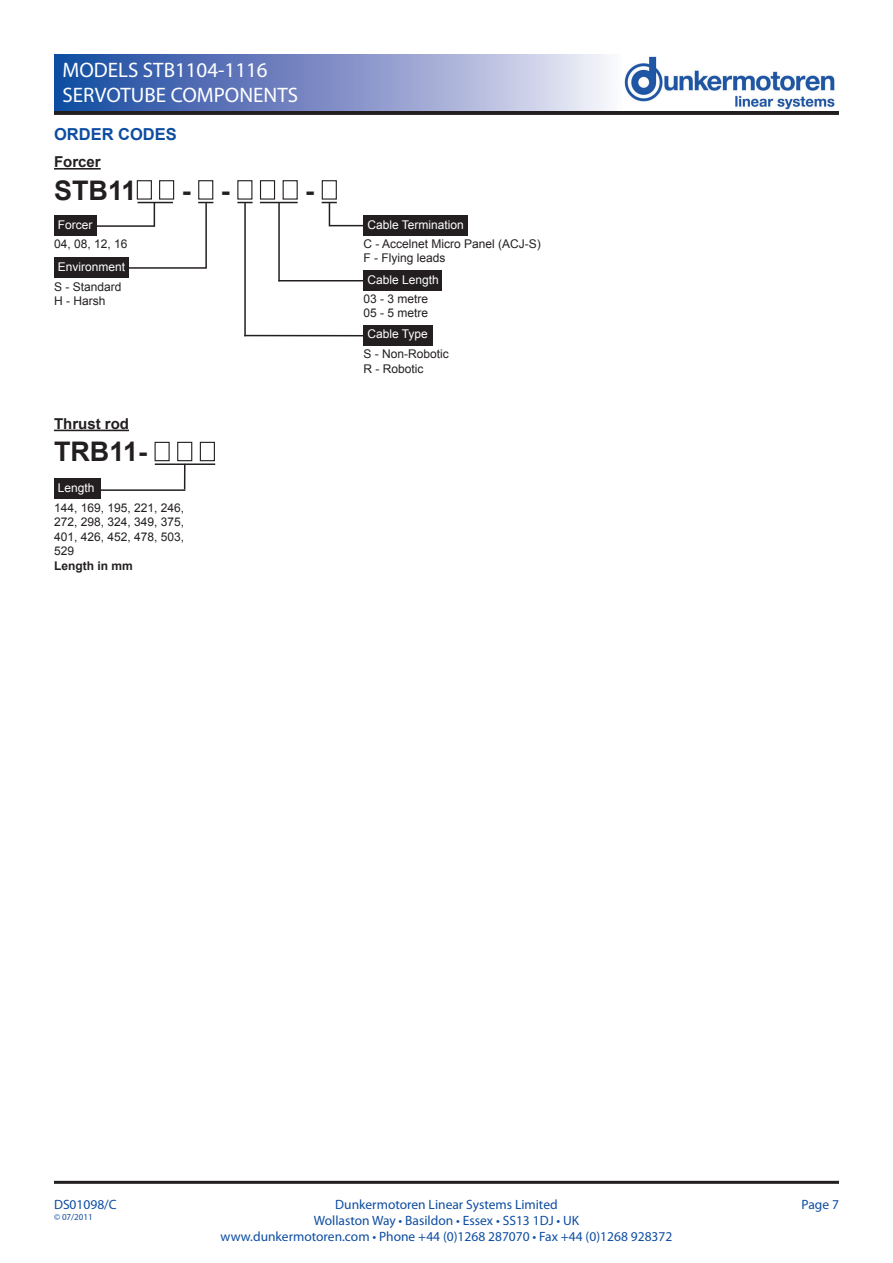
<style>
.page{position:relative;width:893px;height:1263px;background:#fff}
.page>*{position:absolute;margin:0;border:0;box-sizing:border-box;transform-origin:0 0}
.t1{font:700 27px "Arial";color:#231f20}
.t2{font:21px/25.2px "Myriad Pro";color:#fff}
.t3{font:700 16.5px "Arial";color:#0d4da1}
.t4{font:700 15px "Arial";color:#231f20}
.t5{font:13.5px/16.2px "Myriad Pro";color:#0d4da1;text-align:center}
.t6{font:12px/14.4px "Arial";color:#231f20}
.t7{font:12px "Arial";color:#fff}
.t8{font:700 12px "Arial";color:#231f20}
.t9{font:9px "Myriad Pro";color:#0d4da1}
</style>
<div class="page">
<div style="left:54px;top:110px;width:785px;height:5px;background:#231f20"></div>
<div style="left:54px;top:54px;width:568px;height:57px;background:linear-gradient(to right,#13419c,#f4ebf7)"></div>
<hr style="left:54px;top:1181px;width:785px;height:3px;background:#231f20">
<img style="left:623px;top:56px;width:216px;height:55px">
<div style="left:54px;top:258px;width:75px;height:20px;background:#231f20"></div>
<svg style="left:198px;top:202px;width:15px;height:1px"></svg>
<svg style="left:237px;top:202px;width:16px;height:1px"></svg>
<hr style="left:260px;top:202px;width:38px;height:1px;background:#231f20">
<hr style="left:54px;top:168px;width:47px;height:2px;background:#231f20">
<div style="left:159px;top:180px;width:15px;height:20px;border:1px solid #231f20"></div>
<div style="left:198px;top:180px;width:15px;height:20px;border:1px solid #231f20"></div>
<div style="left:260px;top:180px;width:15px;height:20px;border:1px solid #231f20"></div>
<div style="left:283px;top:180px;width:15px;height:20px;border:1px solid #231f20"></div>
<div style="left:322px;top:180px;width:15px;height:20px;border:1px solid #231f20"></div>
<div style="left:137px;top:180px;width:15px;height:20px;border:1px solid #231f20"></div>
<div style="left:54px;top:215px;width:42px;height:21px;background:#231f20"></div>
<hr style="left:137px;top:202px;width:36px;height:1px;background:#231f20">
<hr style="left:95px;top:225px;width:59px;height:2px;background:#231f20">
<svg style="left:154px;top:203px;width:1px;height:24px"></svg>
<div style="left:364px;top:215px;width:104px;height:20px;background:#231f20"></div>
<div style="left:364px;top:270px;width:78px;height:21px;background:#231f20"></div>
<div style="left:364px;top:325px;width:69px;height:20px;background:#231f20"></div>
<hr style="left:330px;top:225px;width:35px;height:1px;background:#231f20">
<svg style="left:322px;top:202px;width:15px;height:24px"></svg>
<hr style="left:278px;top:280px;width:87px;height:1px;background:#231f20">
<hr style="left:278px;top:203px;width:2px;height:78px;background:#231f20">
<hr style="left:244px;top:335px;width:120px;height:1px;background:#231f20">
<hr style="left:244px;top:203px;width:2px;height:133px;background:#231f20">
<hr style="left:54px;top:430px;width:75px;height:1px;background:#231f20">
<div style="left:155px;top:442px;width:15px;height:19px;border:1px solid #231f20"></div>
<div style="left:177px;top:442px;width:15px;height:19px;border:1px solid #231f20"></div>
<div style="left:200px;top:442px;width:15px;height:19px;border:1px solid #231f20"></div>
<hr style="left:155px;top:463px;width:60px;height:2px;background:#231f20">
<div style="left:54px;top:479px;width:47px;height:20px;background:#231f20"></div>
<svg style="left:184px;top:465px;width:1px;height:24px"></svg>
<hr style="left:128px;top:267px;width:79px;height:2px;background:#231f20">
<hr style="left:205px;top:203px;width:2px;height:65px;background:#231f20">
<hr style="left:96px;top:489px;width:89px;height:2px;background:#231f20">
<h2 class="t2" style="left:63px;top:57px;width:237px">MODELS STB1104-1116<br>SERVOTUBE COMPONENTS</h2>
<h3 class="t3" style="left:54px;top:123px;width:124px">ORDER CODES</h3>
<p class="t4" style="left:54px;top:152px;width:48px">Forcer</p>
<h1 class="t1" style="left:54px;top:172px;width:84px">STB11</h1>
<h1 class="t1" style="left:182px;top:172px;width:50px">- -</h1>
<h1 class="t1" style="left:305px;top:172px;width:10px">-</h1>
<p class="t7" style="left:58px;top:217px;width:36px">Forcer</p>
<p class="t6" style="left:54px;top:237px;width:75px">04, 08, 12, 16</p>
<p class="t7" style="left:58px;top:259px;width:69px">Environment</p>
<p class="t6" style="left:54px;top:279px;width:69px">S - Standard<br>H - Harsh</p>
<p class="t4" style="left:54px;top:414px;width:76px">Thrust rod</p>
<h1 class="t1" style="left:54px;top:434px;width:95px">TRB11-</h1>
<p class="t7" style="left:58px;top:480px;width:38px">Length</p>
<p class="t6" style="left:54px;top:501px;width:132px;text-align:justify">144, 169, 195, 221, 246, 272, 298, 324, 349, 375, 401, 426, 452, 478, 503, 529</p>
<p class="t8" style="left:54px;top:557px;width:80px">Length in mm</p>
<p class="t7" style="left:367px;top:217px;width:98px">Cable Termination</p>
<p class="t6" style="left:364px;top:236px;width:179px">C - Accelnet Micro Panel (ACJ-S)<br>F - Flying leads</p>
<p class="t6" style="left:364px;top:292px;width:66px">03 - 3 metre<br>05 - 5 metre</p>
<p class="t6" style="left:364px;top:347px;width:87px">S - Non-Robotic<br>R - Robotic</p>
<p class="t7" style="left:367px;top:272px;width:73px">Cable Length</p>
<p class="t7" style="left:367px;top:326px;width:62px">Cable Type</p>
<p class="t5" style="left:54px;top:1196px;width:64px">DS01098/C</p>
<p class="t9" style="left:54px;top:1211px;width:40px">© 07/2011</p>
<p class="t5" style="left:221px;top:1196px;width:453px">Dunkermotoren Linear Systems Limited<br>Wollaston Way • Basildon • Essex • SS13 1DJ • UK<br>www.dunkermotoren.com • Phone +44 (0)1268 287070 • Fax +44 (0)1268 928372</p>
<p class="t5" style="left:801px;top:1196px;width:39px">Page 7</p>
</div>
